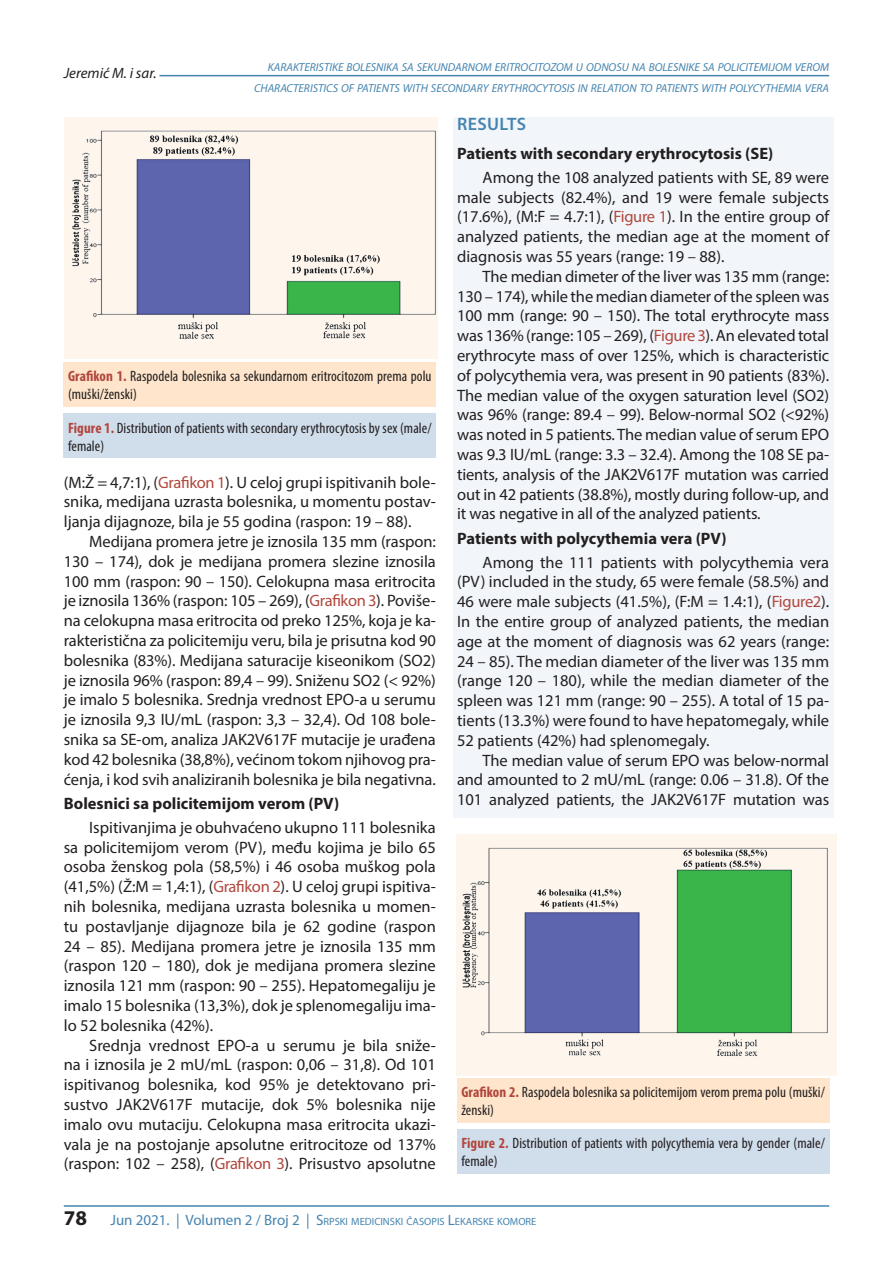
<style>
.page{position:relative;width:893px;height:1263px;background:#fff}
.page>*{position:absolute;margin:0;border:0;box-sizing:border-box;transform-origin:0 0}
.t1{font:700 21px "Myriad Pro";color:#231f20}
.t2{font:600 18px "Myriad Pro";letter-spacing:.02em;color:#4584af}
.t3{font:16.5px/19.8px "Myriad Pro";color:#231f20;text-align:justify}
.t4{font:700 16.5px "Myriad Pro";color:#231f20}
.t5{font:condensed 15px/18px "Myriad Pro";letter-spacing:.005em;color:#231f20}
.t6{font:italic 15px "Myriad Pro";color:#231f20}
.t7{font:italic 11.55px/20.9px "Myriad Pro";color:#4584af;text-align:right}
.t8{font:10.5px "Myriad Pro";color:#4584af}
.s1{color:#b1473d}
.s2{font-stretch:condensed}
.s3{font-weight:700;color:#b1473d}
.s4{font-size:15px}
</style>
<div class="page">
<div style="left:453px;top:117px;width:380px;height:1057px;background:#f2f6fa"></div>
<hr style="left:64px;top:1205px;width:765px;height:2px;background:#4584af">
<hr style="left:159px;top:75px;width:670px;height:1px;background:#4584af">
<div style="left:451px;top:819px;width:390px;height:359px;background:#fff"></div>
<div style="left:456px;top:834px;width:380px;height:241px;background:#fef5ec"></div>
<div style="left:64px;top:117px;width:373px;height:241px;background:#fef5ec"></div>
<div style="left:64px;top:362px;width:372px;height:45px;background:#fee5cb"></div>
<div style="left:64px;top:414px;width:372px;height:44px;background:#d0ddeb"></div>
<img style="left:72px;top:130px;width:364px;height:209px">
<div style="left:457px;top:1078px;width:372px;height:44px;background:#fee5cb"></div>
<div style="left:457px;top:1129px;width:372px;height:45px;background:#d0ddeb"></div>
<img style="left:462px;top:847px;width:366px;height:209px">
<p class="t7" style="left:254px;top:56px;width:577px">KARAKTERISTIKE BOLESNIKA SA SEKUNDARNOM ERITROCITOZOM U ODNOSU NA BOLESNIKE SA POLICITEMIJOM VEROM<br>CHARACTERISTICS OF PATIENTS WITH SECONDARY ERYTHROCYTOSIS IN RELATION TO PATIENTS WITH POLYCYTHEMIA VERA</p>
<p class="t2" style="left:457px;top:113px;width:70px">RESULTS</p>
<p class="t4" style="left:457px;top:142px;width:318px">Patients with secondary erythrocytosis (SE)</p>
<p class="t3" style="left:457px;top:167px;width:374px;text-indent:26px">Among the 108 analyzed patients with SE, 89 were male subjects (82.4%), and 19 were female subjects (17.6%), (M:F = 4.7:1), (<span class="s1">Figure 1</span>). In the entire group of analyzed patients, the median age at the moment of diagnosis was 55 years (range: 19 <span class="s2">–</span> 88).</p>
<p class="t3" style="left:457px;top:266px;width:374px;text-indent:26px">The median dimeter of the liver was 135 mm (range:<br>130 – 174), while the median diameter of the spleen was 100 mm (range: 90 <span class="s2">–</span> 150). The total erythrocyte mass was 136% (range: 105 <span class="s2">–</span> 269), (<span class="s1">Figure 3</span>). An elevated total erythrocyte mass of over 125%, which is characteristic of polycythemia vera, was present in 90 patients (83%).<br>The median value of the oxygen saturation level (SO2) was 96% (range: 89.4 <span class="s2">–</span> 99). Below-normal SO2 (&lt;92%) was noted in 5 patients. The median value of serum EPO was 9.3 IU/mL (range: 3.3 – 32.4). Among the 108 SE pa&shy;tients, analysis of the JAK2V617F mutation was carried out in 42 patients (38.8%), mostly during follow-up, and it was negative in all of the analyzed patients.</p>
<p class="t4" style="left:457px;top:527px;width:271px">Patients with polycythemia vera (PV)</p>
<p class="t3" style="left:457px;top:552px;width:374px;text-indent:26px">Among the 111 patients with polycythemia vera (PV) included in the study, 65 were female (58.5%) and 46 were male subjects (41.5%), (F:M = 1.4:1), (<span class="s1">Figure2</span>).<br>In the entire group of analyzed patients, the median age at the moment of diagnosis was 62 years (range:<br>24 <span class="s2">–</span> 85). The median diameter of the liver was 135 mm (range 120 <span class="s2">–</span> 180), while the median diameter of the spleen was 121 mm (range: 90 – 255). A total of 15 pa&shy;tients (13.3%) were found to have hepatomegaly, while 52 patients (42%) had splenomegaly.</p>
<p class="t3" style="left:457px;top:750px;width:374px;text-indent:26px">The median value of serum EPO was below-normal and amounted to 2 mU/mL (range: 0.06 – 31.8). Of the 101 analyzed patients, the JAK2V617F mutation was</p>
<p class="t6" style="left:64px;top:64px;width:94px">Jeremić M. i sar.</p>
<p class="t5" style="left:68px;top:367px;width:365px"><span class="s3">Grafikon 1.</span> Raspodela bolesnika sa sekundarnom eritrocitozom prema polu (muški/ženski)</p>
<p class="t5" style="left:68px;top:418px;width:365px"><span class="s3">Figure 1.</span> Distribution of patients with secondary erythrocytosis by sex (male/ female)</p>
<p class="t3" style="left:64px;top:472px;width:374px">(M:Ž = 4,7:1), (<span class="s1">Grafikon 1</span>). U celoj grupi ispitivanih bole&shy;snika, medijana uzrasta bolesnika, u momentu postav&shy;ljanja dijagnoze, bila je 55 godina (raspon: 19 <span class="s2">–</span> 88).</p>
<p class="t3" style="left:64px;top:531px;width:374px;text-indent:26px">Medijana promera jetre je iznosila 135 mm (raspon:<br>130 – 174), dok je medijana promera slezine iznosila 100 mm (raspon: 90 <span class="s2">–</span> 150). Celokupna masa eritrocita je iznosila 136% (raspon: 105 – 269), (<span class="s1">Grafikon 3</span>). Poviše&shy;na celokupna masa eritrocita od preko 125%, koja je ka&shy;rakteristična za policitemiju veru, bila je prisutna kod 90 bolesnika (83%). Medijana saturacije kiseonikom (SO2) je iznosila 96% (raspon: 89,4 <span class="s2">–</span> 99). Sniženu SO2 (&lt; 92%) je imalo 5 bolesnika. Srednja vrednost EPO-a u serumu je iznosila 9,3 IU/mL (raspon: 3,3 <span class="s2">–</span> 32,4). Od 108 bole&shy;snika sa SE-om, analiza JAK2V617F mutacije je urađena kod 42 bolesnika (38,8%), većinom tokom njihovog pra&shy;ćenja, i kod svih analiziranih bolesnika je bila negativna.</p>
<p class="t4" style="left:64px;top:792px;width:277px">Bolesnici sa policitemijom verom (PV)</p>
<p class="t3" style="left:64px;top:817px;width:374px;text-indent:26px">Ispitivanjima je obuhvaćeno ukupno 111 bolesnika sa policitemijom verom (PV), među kojima je bilo 65 osoba ženskog pola (58,5%) i 46 osoba muškog pola (41,5%) (Ž:M = 1,4:1), (<span class="s1">Grafikon 2</span>). U celoj grupi ispitiva&shy;nih bolesnika, medijana uzrasta bolesnika u momen&shy;tu postavljanje dijagnoze bila je 62 godine (raspon 24 <span class="s2">–</span> 85). Medijana promera jetre je iznosila 135 mm (raspon 120 <span class="s2">–</span> 180), dok je medijana promera slezine iznosila 121 mm (raspon: 90 <span class="s2">–</span> 255). Hepatomegaliju je imalo 15 bolesnika (13,3%), dok je splenomegaliju ima&shy;lo 52 bolesnika (42%).</p>
<p class="t3" style="left:64px;top:1035px;width:374px;text-indent:26px">Srednja vrednost EPO-a u serumu je bila sniže&shy;na i iznosila je 2 mU/mL (raspon: 0,06 <span class="s2">–</span> 31,8). Od 101 ispitivanog bolesnika, kod 95% je detektovano pri&shy;sustvo JAK2V617F mutacije, dok 5% bolesnika nije imalo ovu mutaciju. Celokupna masa eritrocita ukazi&shy;vala je na postojanje apsolutne eritrocitoze od 137% (raspon: 102 <span class="s2">–</span> 258), (<span class="s1">Grafikon 3</span>). Prisustvo apsolutne</p>
<p class="t5" style="left:461px;top:1083px;width:365px"><span class="s3">Grafikon 2.</span> Raspodela bolesnika sa policitemijom verom prema polu (muški/ ženski)</p>
<p class="t5" style="left:461px;top:1134px;width:365px"><span class="s3">Figure 2.</span> Distribution of patients with polycythemia vera by gender (male/ female)</p>
<p class="t1" style="left:64px;top:1204px;width:25px">78</p>
<p class="t8" style="left:110px;top:1215px;width:427px"><span class="s4">Jun 2021. | Volumen 2 / Broj 2 |</span> <span class="s4">S</span>RPSKI MEDICINSKI ČASOPIS <span class="s4">L</span>EKARSKE KOMORE</p>
</div>
